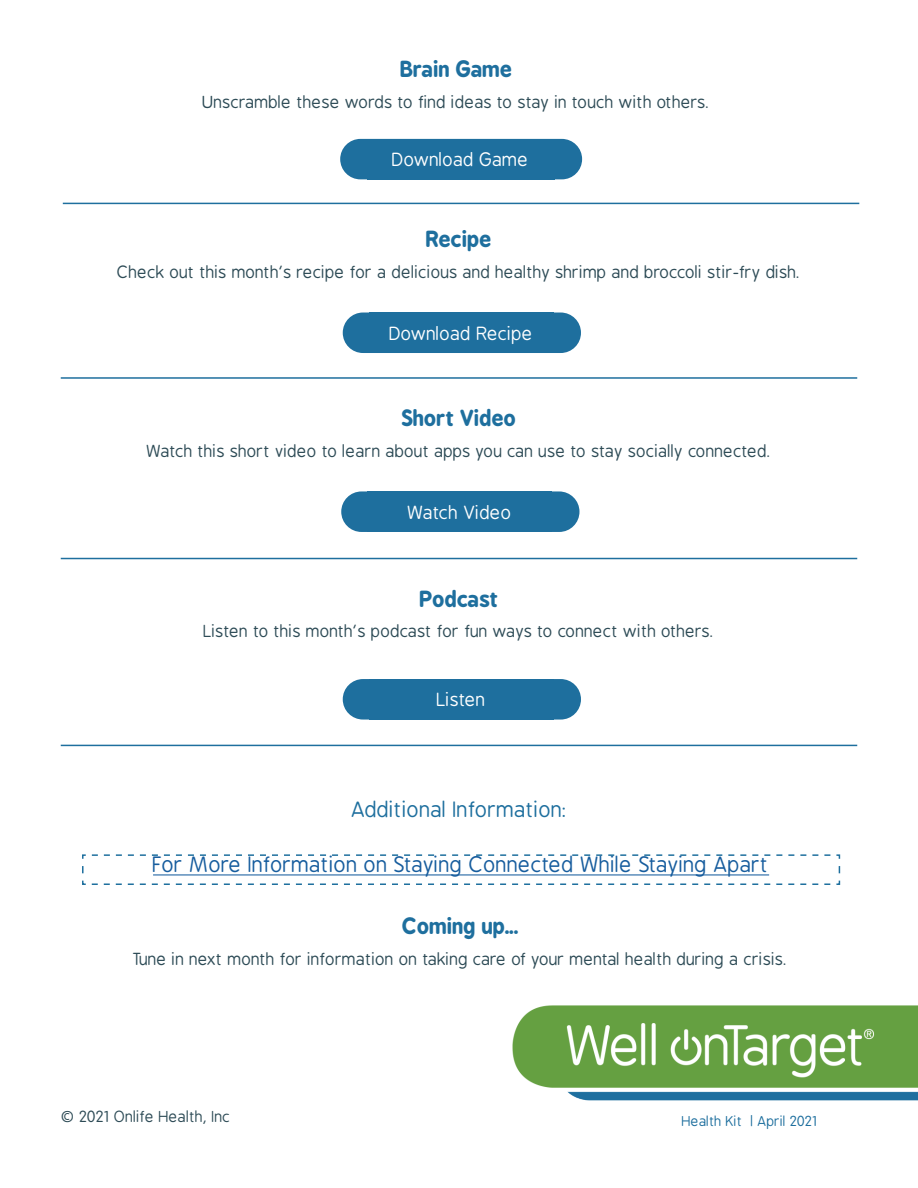
<style>
.page{position:relative;width:918px;height:1188px;background:#fff}
.page>*{position:absolute;margin:0;border:0;box-sizing:border-box;transform-origin:0 0}
.Heading_3_-_Section{font:21px "B Preplay";color:#175d9e}
.Heading_3_-_Section-2{font:700 21px "B Preplay";color:#1e6f9e}
.Heading_3_-_Section-3{font:21px "B Preplay";color:#1e6f9e}
.Button_CTA{font:18px "B Preplay";color:#fff}
.Heading_3_-_Section-4{font:16.5px "B Preplay";color:#2d4b56}
.Body_Copy{font:16.5px "B Preplay";color:#2d4b56}
.t1{font:15px "B Preplay";color:#2d4b56}
.t2{font:13.5px "B Preplay";color:#1e6f9e}
</style>
<div class="page">
<div style="left:343px;top:313px;width:238px;height:40px;background:#1e6f9e;border-radius:20px"></div>
<div style="left:341px;top:491px;width:238px;height:41px;background:#1e6f9e;border-radius:20px"></div>
<hr style="left:61px;top:377px;width:796px;height:2px;background:#1e6f9e">
<hr style="left:61px;top:558px;width:796px;height:1px;background:#1e6f9e">
<hr style="left:61px;top:745px;width:796px;height:1px;background:#1e6f9e">
<div style="left:343px;top:679px;width:238px;height:41px;background:#1e6f9e;border-radius:20px"></div>
<svg style="left:82px;top:854px;width:759px;height:31px"></svg>
<div style="left:340px;top:139px;width:242px;height:40px;background:#1e6f9e;border-radius:20px"></div>
<hr style="left:63px;top:203px;width:796px;height:1px;background:#1e6f9e">
<img style="left:512px;top:1005px;width:406px;height:96px">
<p class="Heading_3_-_Section-2" style="left:400px;top:57px;width:114px">Brain Game</p>
<p class="Heading_3_-_Section-4" style="left:203px;top:93px;width:508px">Unscramble these words to find ideas to stay in touch with others.</p>
<p class="Button_CTA" style="left:393px;top:150px;width:138px">Download Game</p>
<p class="Heading_3_-_Section-2" style="left:426px;top:227px;width:67px">Recipe</p>
<p class="Body_Copy" style="left:117px;top:263px;width:685px">Check out this month’s recipe for a delicious and healthy shrimp and broccoli stir-fry dish.</p>
<p class="Button_CTA" style="left:390px;top:324px;width:145px">Download Recipe</p>
<p class="Heading_3_-_Section-2" style="left:402px;top:406px;width:116px">Short Video</p>
<p class="Heading_3_-_Section-4" style="left:147px;top:442px;width:626px">Watch this short video to learn about apps you can use to stay socially connected.</p>
<p class="Button_CTA" style="left:408px;top:503px;width:106px">Watch Video</p>
<p class="Heading_3_-_Section-2" style="left:420px;top:586px;width:80px">Podcast</p>
<p class="Heading_3_-_Section-4" style="left:204px;top:623px;width:512px">Listen to this month’s podcast for fun ways to connect with others.</p>
<p class="Button_CTA" style="left:437px;top:690px;width:50px">Listen</p>
<p class="Heading_3_-_Section-3" style="left:352px;top:798px;width:217px">Additional Information:</p>
<p class="Heading_3_-_Section" style="left:153px;top:854px;width:618px">For More Information on Staying Connected While Staying Apart</p>
<p class="Heading_3_-_Section-2" style="left:402px;top:914px;width:118px">Coming up...</p>
<p class="Body_Copy" style="left:133px;top:950px;width:656px">Tune in next month for information on taking care of your mental health during a crisis.</p>
<p class="t1" style="left:62px;top:1109px;width:171px">© 2021 Onlife Health, Inc</p>
<p class="t2" style="left:682px;top:1114px;width:137px">Health Kit | April 2021</p>
</div>
